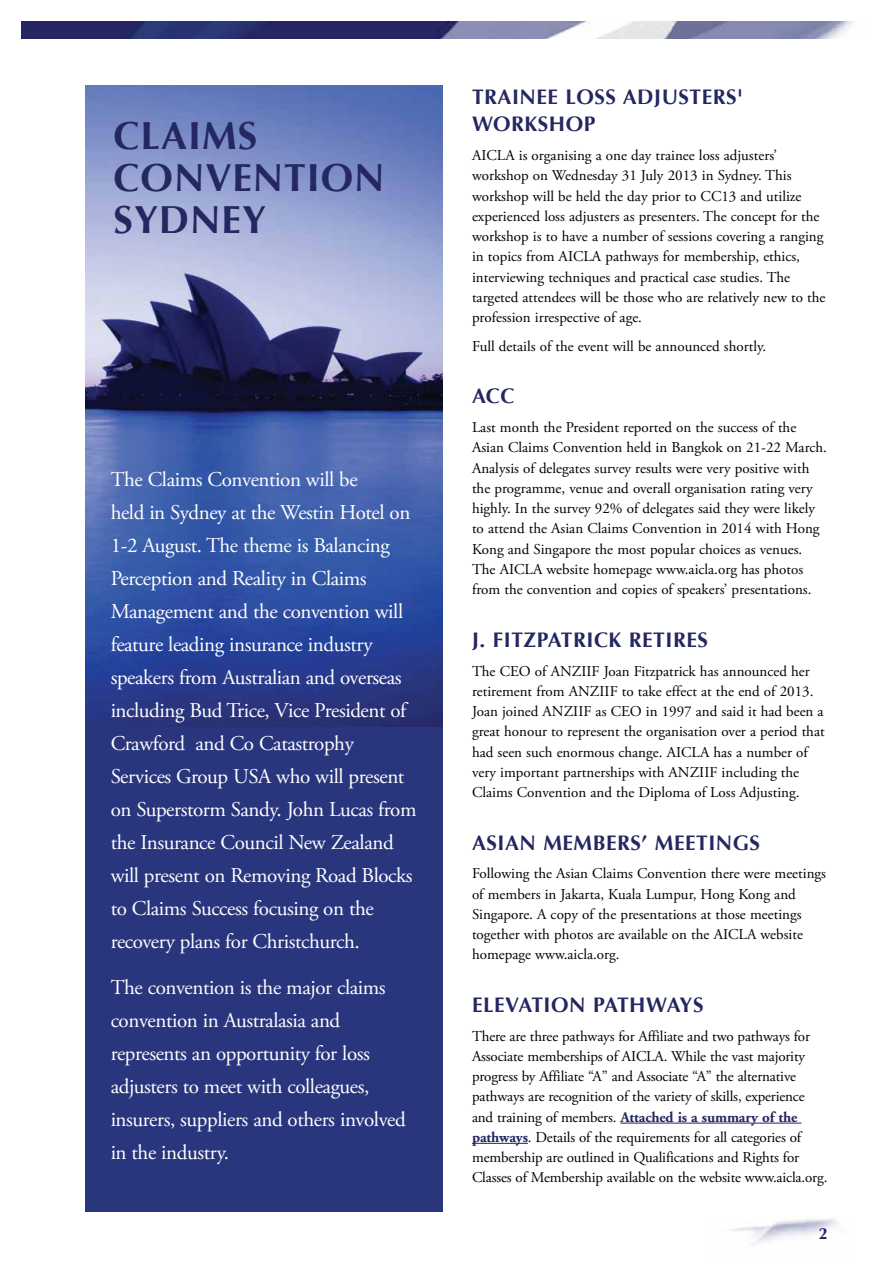
<style>
.page{position:relative;width:893px;height:1263px;background:#fff}
.page>*{position:absolute;margin:0;border:0;box-sizing:border-box;transform-origin:0 0}
.t1{font:700 39px/42px "Optima";letter-spacing:.025em;color:#242760}
.t2{font:21px/33px "Adobe Garamond Pro";letter-spacing:-.02em;color:#fff}
.t3{font:700 21px "Optima";letter-spacing:.025em;color:#242760}
.t4{font:700 21px "Optima";letter-spacing:-.01em;color:#242760}
.t5{font:700 16.2px "Optima";color:#242760}
.t6{font:15px/20.2px "Adobe Garamond Pro";color:#000}
.t7{font:700 15px "Adobe Garamond";letter-spacing:-.01em;color:#242760}
.s1{font-family:"Adobe Garamond Pro";font-weight:400;color:#000}
.s2{font-family:"Adobe Garamond";font-weight:700;color:#242760}
</style>
<div class="page">
<img style="left:731px;top:1218px;width:106px;height:28px">
<img style="left:21px;top:21px;width:833px;height:17px">
<div style="left:85px;top:85px;width:357px;height:1127px;background:#29357d"></div>
<img style="left:85px;top:85px;width:357px;height:641px">
<hr style="left:620px;top:1123px;width:181px;height:1px;background:#242760">
<hr style="left:472px;top:1143px;width:56px;height:1px;background:#242760">
<h1 class="t1" style="left:114px;top:116px;width:272px">CLAIMS<br>CONVENTION<br>SYDNEY</h1>
<p class="t2" style="left:111px;top:464px;width:307px">The Claims Convention will be<br>held in Sydney at the Westin Hotel on 1-2 August. The theme is Balancing Perception and Reality in Claims Management and the convention will feature leading insurance industry speakers from Australian and overseas including Bud Trice, Vice President of Crawford and Co Catastrophy Services Group USA who will present on Superstorm Sandy. John Lucas from the Insurance Council New Zealand will present on Removing Road Blocks to Claims Success focusing on the recovery plans for Christchurch.</p>
<h2 class="t2" style="left:111px;top:972px;width:297px">The convention is the major claims convention in Australasia and represents an opportunity for loss adjusters to meet with colleagues, insurers, suppliers and others involved in the industry.</h2>
<h2 class="t3" style="left:472px;top:85px;width:219px">TRAI NEE LOSS ADJUSTERS</h2>
<h2 class="t3" style="left:737px;top:85px;width:7px">'</h2>
<h2 class="t3" style="left:472px;top:112px;width:123px">WORKSHOP</h2>
<p class="t6" style="left:472px;top:146px;width:355px">AICLA is organising a one day trainee loss adjusters’ workshop on Wednesday 31 July 2013 in Sydney. This workshop will be held the day prior to CC13 and utilize experienced loss adjusters as presenters. The concept for the workshop is to have a number of sessions covering a ranging in topics from AICLA pathways for membership, ethics, interviewing techniques and practical case studies. The targeted attendees will be those who are relatively new to the profession irrespective of age.</p>
<p class="t6" style="left:472px;top:337px;width:296px">Full details of the event will be announced shortly.</p>
<h2 class="t3" style="left:472px;top:384px;width:29px">ACC</h2>
<p class="t6" style="left:472px;top:418px;width:357px">Last month the President reported on the success of the Asian Claims Convention held in Bangkok on 21-22 March.<br>Analysis of delegates survey results were very positive with the programme, venue and overall organisation rating very highly. In the survey 92% of delegates said they were likely to attend the Asian Claims Convention in 2014 with Hong Kong and Singapore the most popular choices as venues.<br>The AICLA website homepage www.aicla.org has photos from the convention and copies of speakers’ presentations.</p>
<h2 class="t3" style="left:472px;top:627px;width:102px">J. FITZPATRICK</h2>
<h2 class="t3" style="left:629px;top:627px;width:12px">RETIRES</h2>
<p class="t6" style="left:472px;top:661px;width:354px">The CEO of ANZIIF Joan Fitzpatrick has announced her retirement from ANZIIF to take effect at the end of 2013.<br>Joan joined ANZIIF as CEO in 1997 and said it had been a great honour to represent the organisation over a period that had seen such enormous change. AICLA has a number of very important partnerships with ANZIIF including the Claims Convention and the Diploma of Loss Adjusting.</p>
<h2 class="t3" style="left:472px;top:830px;width:213px">ASIAN MEMBERS’ MEETI</h2>
<h2 class="t3" style="left:716px;top:830px;width:44px">NGS</h2>
<p class="t6" style="left:472px;top:864px;width:356px">Following the Asian Claims Convention there were meetings of members in Jakarta, Kuala Lumpur, Hong Kong and Singapore. A copy of the presentations at those meetings together with photos are available on the AICLA website homepage www.aicla.org.</p>
<h2 class="t3" style="left:472px;top:992px;width:13px">ELEV</h2>
<h2 class="t4" style="left:518px;top:992px;width:185px">ATI ON PATHWAYS</h2>
<p class="t6" style="left:472px;top:1026px;width:340px">There are three pathways for Affiliate and two pathways for Associate memberships of AICLA. While the vast majority progress by Affiliate “A” and Associate “A” the alternative pathways are recognition of the variety of skills, experience</p>
<p class="t7" style="left:472px;top:1109px;width:327px"><span class="s1">and training of members.</span> Attached is a summary of the</p>
<p class="t6" style="left:472px;top:1127px;width:357px"><span class="s2">pathways</span>. Details of the requirements for all categories of membership are outlined in Qualifications and Rights for<br>Classes of Membership available on the website www.aicla.org.</p>
<p class="t5" style="left:819px;top:1224px;width:10px">2</p>
</div>
